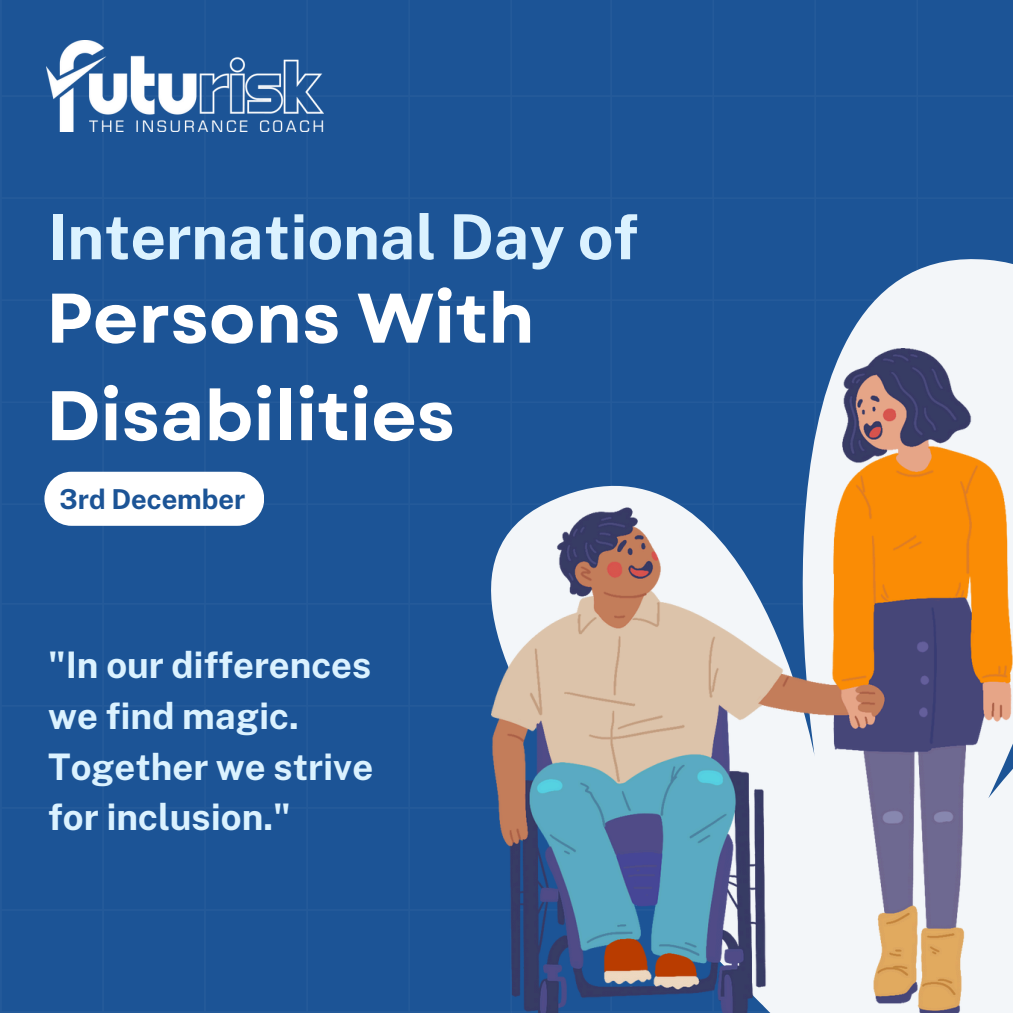
<style>
.page{position:relative;width:1013px;height:1013px;background:#fff}
.page>*{position:absolute;margin:0;border:0;box-sizing:border-box;transform-origin:0 0}
.t1{font:700 70px/97.5px "Garet";color:#fff}
.t2{font:700 62.25px "Public Sans";color:#dbf2ff}
.t3{font:700 36.62px/50.6px "Public Sans";color:#dbf2ff}
.t4{font:700 27.5px "Public Sans";color:#1c5496}
</style>
<div class="page">
<div style="left:0;top:0;width:512px;height:505px;background:#1c5496"></div>
<div style="left:0;top:505px;width:489px;height:507px;background:#1c5496"></div>
<div style="left:512px;top:0;width:500px;height:258px;background:#1c5496"></div>
<svg style="left:489px;top:258px;width:523px;height:754px;fill:#1c5496"></svg>
<img style="left:491px;top:348px;width:521px;height:664px">
<div style="left:44px;top:472px;width:220px;height:54px;background:#fff;border-radius:27px"></div>
<img style="left:46px;top:41px;width:277px;height:90px">
<p class="t2" style="left:48px;top:200px;width:591px">International Day of</p>
<h2 class="t1" style="left:46px;top:270px;width:490px">Persons With<br>Disabilities</h2>
<p class="t4" style="left:60px;top:482px;width:187px">3rd December</p>
<p class="t3" style="left:48px;top:639px;width:326px">"In our differences we find magic.<br>Together we strive for inclusion."</p>
</div>
